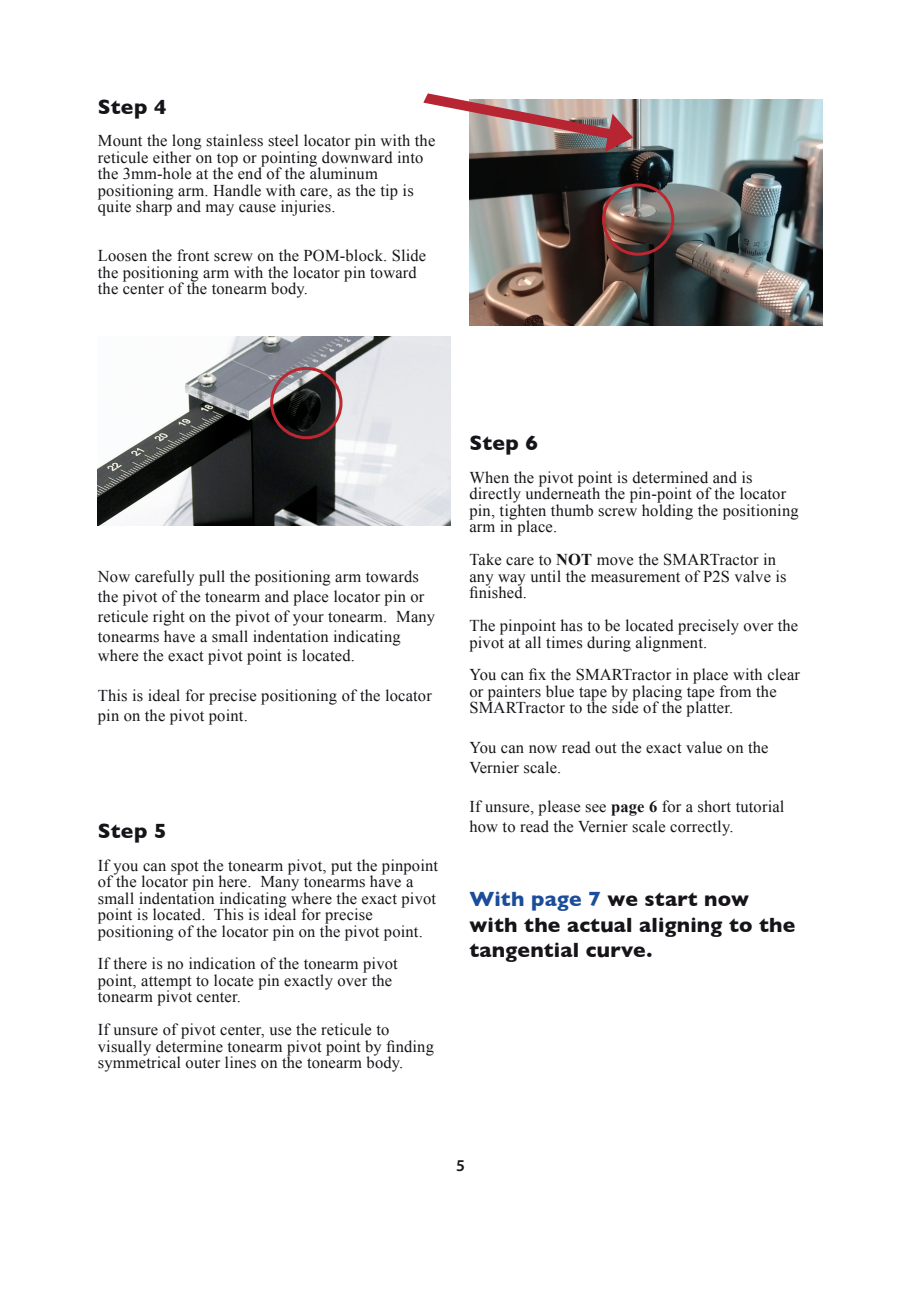
<style>
.page{position:relative;width:919px;height:1289px;background:#fff}
.page>*{position:absolute;margin:0;border:0;box-sizing:border-box;transform-origin:0 0}
.t1{font:700 21px/25.2px "Gill Sans";letter-spacing:.01em;color:#171419}
.t2{font:16.5px/16.5px "Times New Roman";letter-spacing:.01em;color:#171419}
.t3{font:600 16.5px "Myriad Pro";color:#171419}
.s1{font-weight:700}
.s2{color:#1c4d9a}
</style>
<div class="page">
<img style="left:469px;top:100px;width:353px;height:225px">
<div style="left:602px;top:183px;width:72px;height:73px;border:3px solid #bc2730;border-radius:50%"></div>
<img style="left:98px;top:337px;width:352px;height:188px">
<div style="left:270px;top:367px;width:72px;height:72px;border:3px solid #bc2730;border-radius:50%"></div>
<svg style="left:423px;top:93px;width:210px;height:59px"></svg>
<p class="t1" style="left:98px;top:93px;width:70px">Step 4</p>
<p class="t2" style="left:98px;top:132px;width:339px">Mount the long stainless steel locator pin with the reticule either on top or pointing downward into the 3mm-hole at the end of the aluminum positioning arm. Handle with care, as the tip is quite sharp and may cause injuries.</p>
<p class="t2" style="left:98px;top:247px;width:330px">Loosen the front screw on the POM-block. Slide the positioning arm with the locator pin toward the center of the tonearm body.</p>
<p class="t2" style="left:98px;top:566px;width:339px;line-height:19.8px">Now carefully pull the positioning arm towards the pivot of the tonearm and place locator pin or reticule right on the pivot of your tonearm. Many tonearms have a small indentation indicating where the exact pivot point is located.</p>
<p class="t2" style="left:98px;top:685px;width:335px;line-height:19.8px">This is ideal for precise positioning of the locator pin on the pivot point.</p>
<p class="t1" style="left:98px;top:817px;width:70px">Step 5</p>
<p class="t2" style="left:98px;top:856px;width:342px">If you can spot the tonearm pivot, put the pinpoint of the locator pin here. Many tonearms have a small indentation indicating where the exact pivot point is located. This is ideal for precise positioning of the locator pin on the pivot point.</p>
<p class="t2" style="left:98px;top:955px;width:301px">If there is no indication of the tonearm pivot point, attempt to locate pin exactly over the tonearm pivot center.</p>
<p class="t2" style="left:98px;top:1020px;width:337px">If unsure of pivot center, use the reticule to visually determine tonearm pivot point by finding symmetrical outer lines on the tonearm body.</p>
<p class="t1" style="left:469px;top:430px;width:70px">Step 6</p>
<p class="t2" style="left:469px;top:469px;width:331px">When the pivot point is determined and is directly underneath the pin-point of the locator pin, tighten thumb screw holding the positioning arm in place.</p>
<p class="t2" style="left:469px;top:551px;width:319px">Take care to <span class="s1">NOT</span> move the SMARTractor in any way until the measurement of P2S valve is finished.</p>
<p class="t2" style="left:469px;top:617px;width:330px">The pinpoint has to be located precisely over the pivot at all times during alignment.</p>
<p class="t2" style="left:469px;top:666px;width:332px">You can fix the SMARTractor in place with clear or painters blue tape by placing tape from the<br>SMARTractor to the side of the platter.</p>
<p class="t2" style="left:469px;top:737px;width:300px;line-height:19.8px">You can now read out the exact value on the<br>Vernier scale.</p>
<p class="t2" style="left:469px;top:796px;width:316px;line-height:19.8px">If unsure, please see <span class="s1">page 6</span> for a short tutorial how to read the Vernier scale correctly.</p>
<p class="t1" style="left:469px;top:886px;width:327px"><span class="s2">With page 7</span> we start now with the actual aligning to the tangential curve.</p>
<p class="t3" style="left:456px;top:1154px;width:10px">5</p>
</div>
